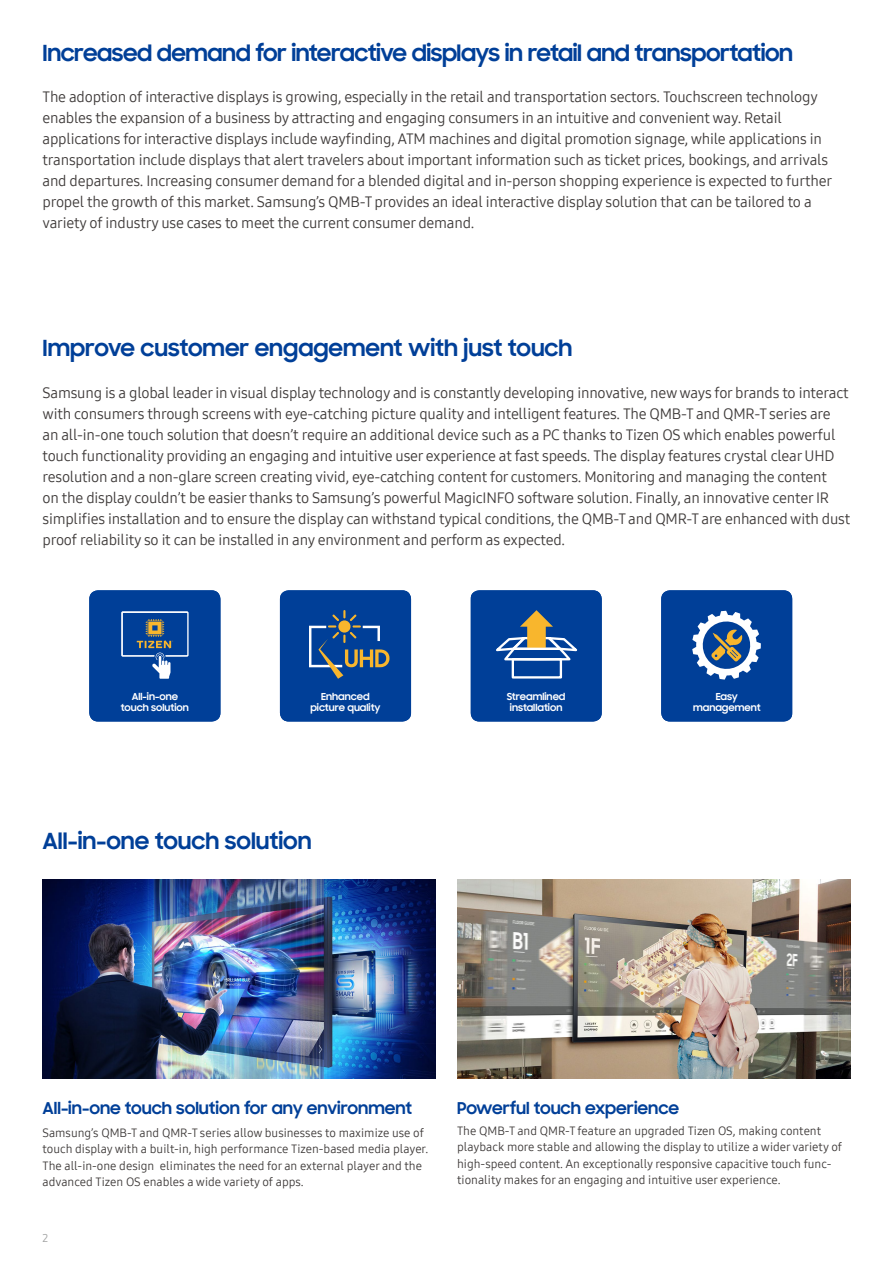
<style>
.page{position:relative;width:893px;height:1263px;background:#fff}
.page>*{position:absolute;margin:0;border:0;box-sizing:border-box;transform-origin:0 0}
.t1{font:700 22.5px "Samsung Sharp Sans";letter-spacing:-.02em;color:#003f98}
.t2{font:700 22.5px "Samsung Sharp Sans";color:#003f98}
.t3{font:700 16.5px "Samsung Sharp Sans";color:#003f98}
.t4{font:15px/21px "Samsung One 400";letter-spacing:-.015em;color:#3e3a39}
.t5{font:12px/16.5px "Samsung One 400";color:#3e3a39}
.t6{font:11.25px "Samsung One 400";color:#9fa0a0}
.t7{font:700 9.75px/11.2px "Samsung Sharp Sans";color:#fff;text-align:center}
</style>
<div class="page">
<svg style="left:89px;top:590px;width:131px;height:131px;background:#0e4899"></svg>
<svg style="left:280px;top:590px;width:131px;height:131px;background:#104894"></svg>
<svg style="left:661px;top:590px;width:131px;height:131px;background:#1e549e"></svg>
<svg style="left:471px;top:590px;width:131px;height:131px;background:#164d99"></svg>
<img style="left:43px;top:879px;width:393px;height:200px">
<img style="left:457px;top:879px;width:393px;height:200px">
<h1 class="t1" style="left:43px;top:36px;width:752px">Increased demand for interactive displays in retail and transportation</h1>
<p class="t4" style="left:43px;top:86px;width:791px">The adoption of interactive displays is growing, especially in the retail and transportation sectors. Touchscreen technology enables the expansion of a business by attracting and engaging consumers in an intuitive and convenient way. Retail applications for interactive displays include wayfinding, ATM machines and digital promotion signage, while applications in transportation include displays that alert travelers about important information such as ticket prices, bookings, and arrivals and departures. Increasing consumer demand for a blended digital and in-person shopping experience is expected to further propel the growth of this market. Samsung’s QMB-T provides an ideal interactive display solution that can be tailored to a variety of industry use cases to meet the current consumer demand.</p>
<h1 class="t2" style="left:43px;top:331px;width:531px">Improve customer engagement with just touch</h1>
<p class="t4" style="left:43px;top:382px;width:809px">Samsung is a global leader in visual display technology and is constantly developing innovative, new ways for brands to interact with consumers through screens with eye-catching picture quality and intelligent features. The QMB-T and QMR-T series are an all-in-one touch solution that doesn’t require an additional device such as a PC thanks to Tizen OS which enables powerful touch functionality providing an engaging and intuitive user experience at fast speeds. The display features crystal clear UHD resolution and a non-glare screen creating vivid, eye-catching content for customers. Monitoring and managing the content<br>on the display couldn’t be easier thanks to Samsung’s powerful MagicINFO software solution. Finally, an innovative center IR simplifies installation and to ensure the display can withstand typical conditions, the QMB-T and QMR-T are enhanced with dust proof reliability so it can be installed in any environment and perform as expected.</p>
<p class="t7" style="left:121px;top:690px;width:69px">All-in-one touch solution</p>
<p class="t7" style="left:310px;top:690px;width:72px">Enhanced picture quality</p>
<p class="t7" style="left:693px;top:690px;width:69px">Easy management</p>
<p class="t7" style="left:507px;top:691px;width:60px;line-height:10.5px">Streamlined installation</p>
<h1 class="t2" style="left:43px;top:824px;width:271px">All-in-one touch solution</h1>
<p class="t3" style="left:43px;top:1096px;width:371px">All-in-one touch solution for any environment</p>
<p class="t3" style="left:457px;top:1096px;width:224px">Powerful touch experience</p>
<p class="t5" style="left:43px;top:1124px;width:387px">Samsung’s QMB-T and QMR-T series allow businesses to maximize use of touch display with a built-in, high performance Tizen-based media player.<br>The all-in-one design eliminates the need for an external player and the advanced Tizen OS enables a wide variety of apps.</p>
<p class="t6" style="left:43px;top:1230px;width:7px">2</p>
<p class="t5" style="left:457px;top:1122px;width:386px">The QMB-T and QMR-T feature an upgraded Tizen OS, making content playback more stable and allowing the display to utilize a wider variety of high-speed content. An exceptionally responsive capacitive touch func&shy;tionality makes for an engaging and intuitive user experience.</p>
</div>
